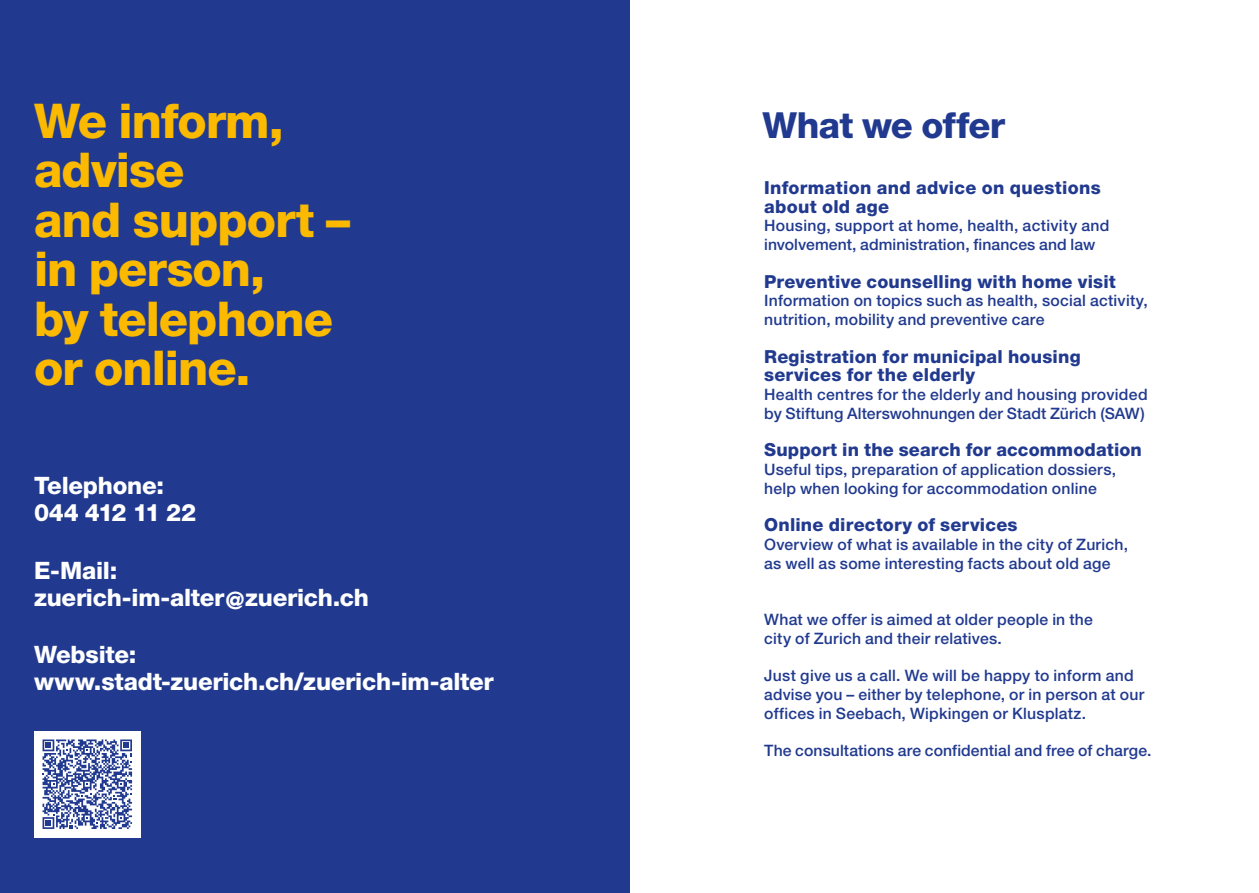
<style>
.page{position:relative;width:1259px;height:893px;background:#fff}
.page>*{position:absolute;margin:0;border:0;box-sizing:border-box;transform-origin:0 0}
.t1{font:800 48px/49.5px "Helvetica Neue LT Pro";letter-spacing:-.02em;color:#fbba00}
.t2{font:800 36px "Helvetica Neue LT Pro";letter-spacing:-.02em;color:#213a8f}
.t3{font:800 24px/27px "Helvetica Neue LT Pro";letter-spacing:-.01em;color:#fff}
.t4{font:800 18px/18.8px "Helvetica Neue LT Pro";letter-spacing:.01em;color:#213a8f}
.t5{font:500 15.75px/18.8px "Helvetica Neue LT Pro";letter-spacing:.015em;color:#213a8f}
</style>
<div class="page">
<div style="left:0;top:0;width:629px;height:893px;background:#213a8f"></div>
<div style="left:34px;top:731px;width:106px;height:106px;background:#fff"></div>
<svg style="left:43px;top:739px;width:89px;height:90px"></svg>
<h1 class="t1" style="left:34px;top:96px;width:317px">We inform, advise<br>and support – in person,<br>by telephone or online.</h1>
<h2 class="t2" style="left:762px;top:103px;width:244px">What we offer</h2>
<p class="t4" style="left:764px;top:178px;width:338px">Information and advice on questions about old age</p>
<p class="t5" style="left:764px;top:216px;width:347px">Housing, support at home, health, activity and involvement, administration, finances and law</p>
<p class="t4" style="left:764px;top:272px;width:353px">Preventive counselling with home visit</p>
<p class="t5" style="left:764px;top:291px;width:385px">Information on topics such as health, social activity, nutrition, mobility and preventive care</p>
<p class="t4" style="left:764px;top:347px;width:318px">Registration for municipal housing services for the elderly</p>
<p class="t5" style="left:764px;top:385px;width:385px">Health centres for the elderly and housing provided by Stiftung Alterswohnungen der Stadt Zürich (SAW)</p>
<p class="t4" style="left:764px;top:441px;width:379px">Support in the search for accommodation</p>
<p class="t5" style="left:764px;top:460px;width:353px">Useful tips, preparation of application dossiers, help when looking for accommodation online</p>
<p class="t4" style="left:764px;top:516px;width:255px">Online directory of services</p>
<p class="t5" style="left:764px;top:535px;width:365px">Overview of what is available in the city of Zurich, as well as some interesting facts about old age</p>
<h3 class="t3" style="left:34px;top:472px;width:164px">Telephone:<br>044 412 11 22</h3>
<h3 class="t3" style="left:34px;top:557px;width:336px">E-Mail: zuerich-im-alter@zuerich.ch</h3>
<h3 class="t3" style="left:34px;top:641px;width:461px">Website: www.stadt-zuerich.ch/zuerich-im-alter</h3>
<p class="t5" style="left:764px;top:610px;width:330px">What we offer is aimed at older people in the city of Zurich and their relatives.</p>
<p class="t5" style="left:764px;top:666px;width:381px">Just give us a call. We will be happy to inform and advise you – either by telephone, or in person at our offices in Seebach, Wipkingen or Klusplatz.</p>
<p class="t5" style="left:764px;top:741px;width:389px">The consultations are confidential and free of charge.</p>
</div>
